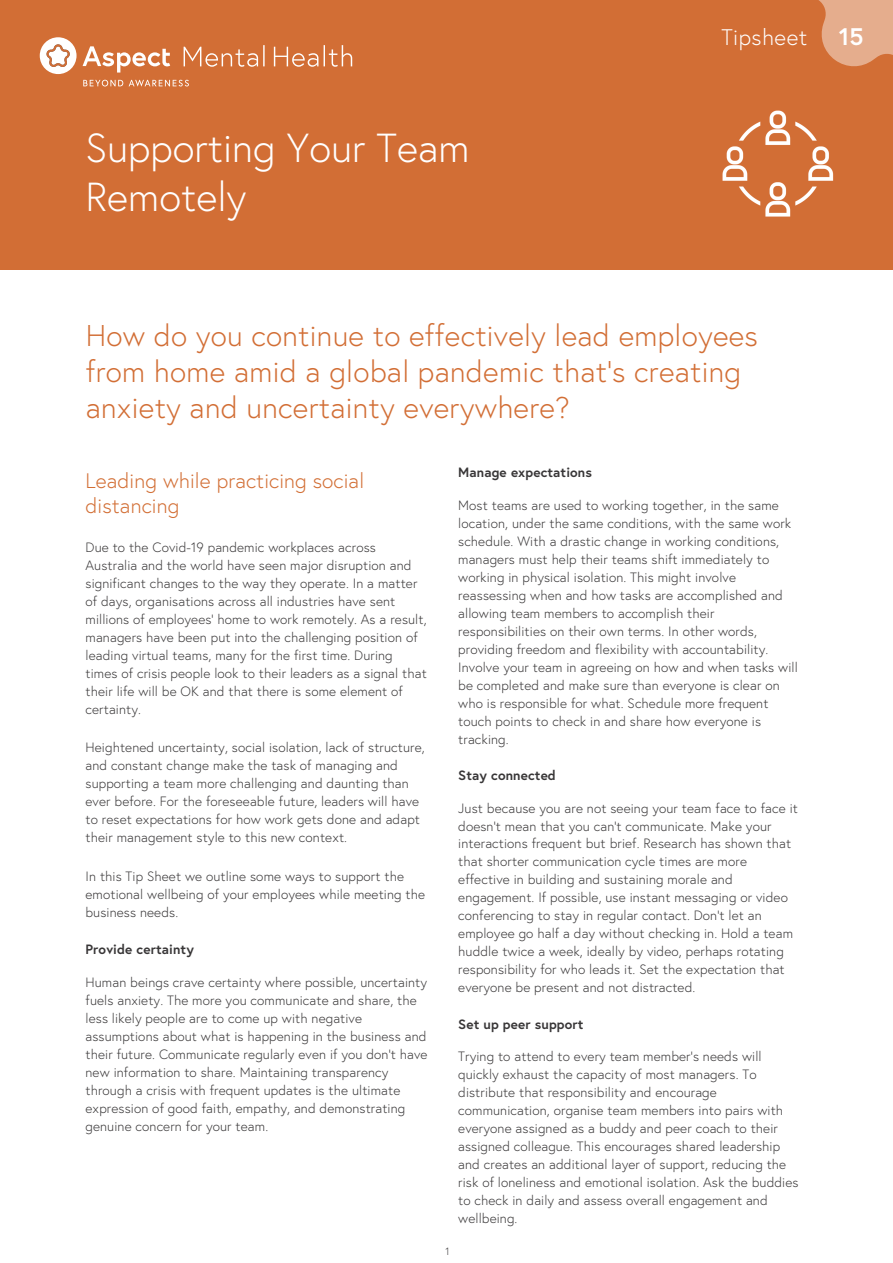
<style>
.page{position:relative;width:893px;height:1263px;background:#fff}
.page>*{position:absolute;margin:0;border:0;box-sizing:border-box;transform-origin:0 0}
.t1{font:300 40.5px/49.5px "Europa";color:#fff}
.t2{font:300 30px/36px "Europa";letter-spacing:.01em;color:#d26e35}
.t3{font:700 24px "Europa";color:#fff}
.t4{font:300 22.5px "Europa";letter-spacing:.02em;color:#fff}
.t5{font:300 21px/25.2px "Europa";letter-spacing:.005em;color:#d26e34}
.t6{font:300 13.5px/18px "Europa";letter-spacing:.01em;color:#383637}
.t7{font:700 13.5px "Europa";letter-spacing:.01em;color:#383637}
.t8{font:300 10.5px "Europa";color:#383637}
</style>
<div class="page">
<div style="left:0;top:0;width:893px;height:269px;background:#d26e35"></div>
<svg style="left:83px;top:46px;width:87px;height:27px"></svg>
<svg style="left:184px;top:47px;width:74px;height:20px"></svg>
<hr style="left:263px;top:45px;width:2px;height:21px;background:#fff">
<svg style="left:274px;top:47px;width:44px;height:20px"></svg>
<svg style="left:324px;top:45px;width:28px;height:22px"></svg>
<div style="left:40px;top:37px;width:37px;height:37px;background:#fff;border-radius:50%"></div>
<svg style="left:46px;top:44px;width:24px;height:23px"></svg>
<svg style="left:83px;top:80px;width:40px;height:6px"></svg>
<svg style="left:129px;top:80px;width:60px;height:7px"></svg>
<svg style="left:818px;top:0;width:75px;height:67px"></svg>
<img style="left:722px;top:110px;width:112px;height:107px">
<h1 class="t1" style="left:86px;top:123px;width:386px">Supporting Your Team<br>Remotely</h1>
<h3 class="t4" style="left:721px;top:23px;width:87px">Tipsheet</h3>
<h3 class="t3" style="left:839px;top:20px;width:26px">15</h3>
<h2 class="t2" style="left:86px;top:318px;width:674px">How do you continue to effectively lead employees from home amid a global pandemic that's creating anxiety and uncertainty everywhere?</h2>
<h3 class="t5" style="left:86px;top:468px;width:280px">Leading while practicing social distancing</h3>
<p class="t6" style="left:86px;top:538px;width:343px">Due to the Covid-19 pandemic workplaces across Australia and the world have seen major disruption and significant changes to the way they operate. In a matter of days, organisations across all industries have sent millions of employees’ home to work remotely. As a result, managers have been put into the challenging position of leading virtual teams, many for the first time. During times of crisis people look to their leaders as a signal that their life will be OK and that there is some element of certainty.</p>
<p class="t6" style="left:86px;top:738px;width:341px">Heightened uncertainty, social isolation, lack of structure, and constant change make the task of managing and supporting a team more challenging and daunting than ever before. For the foreseeable future, leaders will have to reset expectations for how work gets done and adapt their management style to this new context.</p>
<p class="t6" style="left:86px;top:867px;width:341px">In this Tip Sheet we outline some ways to support the emotional wellbeing of your employees while meeting the business needs.</p>
<p class="t7" style="left:86px;top:940px;width:110px">Provide certainty</p>
<p class="t6" style="left:86px;top:973px;width:344px">Human beings crave certainty where possible, uncertainty fuels anxiety. The more you communicate and share, the less likely people are to come up with negative assumptions about what is happening in the business and their future. Communicate regularly even if you don’t have new information to share. Maintaining transparency through a crisis with frequent updates is the ultimate expression of good faith, empathy, and demonstrating genuine concern for your team.</p>
<p class="t8" style="left:445px;top:1244px;width:6px">1</p>
<p class="t7" style="left:458px;top:463px;width:135px">Manage expectations</p>
<p class="t6" style="left:458px;top:497px;width:341px">Most teams are used to working together, in the same location, under the same conditions, with the same work schedule. With a drastic change in working conditions, managers must help their teams shift immediately to working in physical isolation. This might involve reassessing when and how tasks are accomplished and allowing team members to accomplish their responsibilities on their own terms. In other words, providing freedom and flexibility with accountability.<br>Involve your team in agreeing on how and when tasks will be completed and make sure than everyone is clear on who is responsible for what. Schedule more frequent touch points to check in and share how everyone is tracking.</p>
<p class="t7" style="left:458px;top:766px;width:99px">Stay connected</p>
<p class="t6" style="left:458px;top:799px;width:341px">Just because you are not seeing your team face to face it doesn’t mean that you can’t communicate. Make your interactions frequent but brief. Research has shown that that shorter communication cycle times are more effective in building and sustaining morale and engagement. If possible, use instant messaging or video conferencing to stay in regular contact. Don’t let an employee go half a day without checking in. Hold a team huddle twice a week, ideally by video, perhaps rotating responsibility for who leads it. Set the expectation that everyone be present and not distracted.</p>
<p class="t7" style="left:458px;top:1015px;width:127px">Set up peer support</p>
<p class="t6" style="left:458px;top:1047px;width:342px">Trying to attend to every team member’s needs will quickly exhaust the capacity of most managers. To distribute that responsibility and encourage communication, organise team members into pairs with everyone assigned as a buddy and peer coach to their assigned colleague. This encourages shared leadership and creates an additional layer of support, reducing the risk of loneliness and emotional isolation. Ask the buddies to check in daily and assess overall engagement and wellbeing.</p>
</div>
